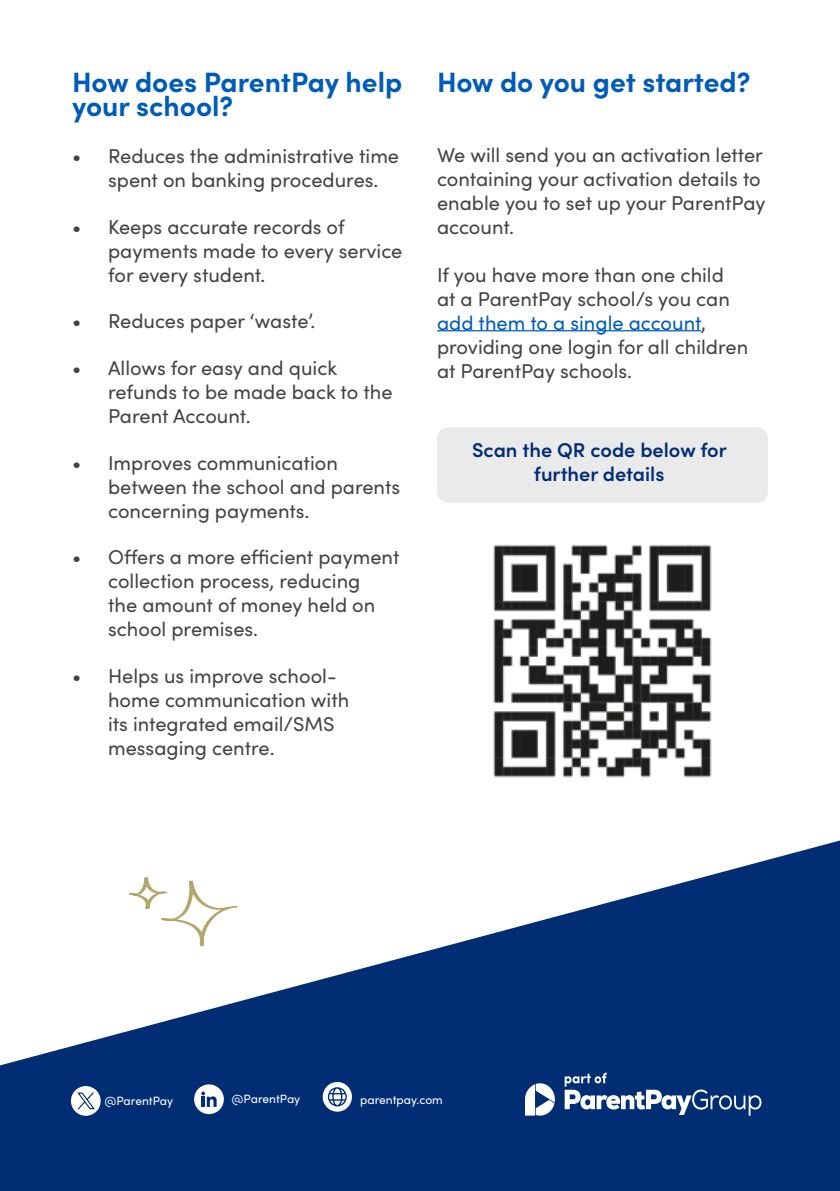
<style>
.page{position:relative;width:840px;height:1191px;background:#fff}
.page>*{position:absolute;margin:0;border:0;box-sizing:border-box;transform-origin:0 0}
.Body_copy{font:700 28px/24px "Sofia Pro";color:#005cba}
.Heading_1{font:700 28px "Sofia Pro";letter-spacing:-.005em;color:#005cb9}
.Heading_1-2{font:20px/24px "Sofia Pro";color:#444}
.t1{font:600 20px "Sofia Pro";color:#002d74}
.Body_copy-2{font:12px "Sofia Pro";color:#fff}
.s1{color:#005cb9}
</style>
<div class="page">
<svg style="left:0;top:840px;width:839px;height:351px;fill:#002d74"></svg>
<div style="left:71px;top:1086px;width:30px;height:29px;background:#fff;border-radius:50%"></div>
<svg style="left:77px;top:1092px;width:18px;height:17px"></svg>
<div style="left:194px;top:1084px;width:30px;height:30px;background:#fff;border-radius:50%"></div>
<svg style="left:201px;top:1091px;width:15px;height:16px"></svg>
<svg style="left:322px;top:1082px;width:30px;height:29px"></svg>
<svg style="left:328px;top:1087px;width:18px;height:19px"></svg>
<hr style="left:437px;top:330px;width:263px;height:1px;background:#005cb9">
<div style="left:437px;top:427px;width:330px;height:76px;background:#ebeaeb;border-radius:11px"></div>
<img style="left:493px;top:544px;width:219px;height:234px">
<svg style="left:564px;top:1072px;width:197px;height:43px"></svg>
<svg style="left:524px;top:1082px;width:31px;height:34px"></svg>
<svg style="left:128px;top:877px;width:109px;height:69px"></svg>
<p class="Body_copy" style="left:72px;top:68px;width:331px">How does ParentPay help your school?</p>
<p class="Heading_1-2" style="left:108px;top:143px;width:292px;text-indent:-36px">• Reduces the administrative time spent on banking procedures.</p>
<p class="Heading_1-2" style="left:108px;top:213px;width:296px;text-indent:-36px">• Keeps accurate records of payments made to every service for every student.</p>
<p class="Heading_1-2" style="left:72px;top:308px;width:245px">• Reduces paper ‘waste’.</p>
<p class="Heading_1-2" style="left:108px;top:355px;width:286px;text-indent:-36px">• Allows for easy and quick refunds to be made back to the<br>Parent Account.</p>
<p class="Heading_1-2" style="left:108px;top:449px;width:293px;text-indent:-36px">• Improves communication between the school and parents concerning payments.</p>
<p class="Heading_1-2" style="left:108px;top:544px;width:292px;text-indent:-36px">• Offers a more efficient payment collection process, reducing<br>the amount of money held on school premises.</p>
<p class="Heading_1-2" style="left:108px;top:663px;width:242px;text-indent:-36px">• Helps us improve school&shy;home communication with its integrated email/SMS messaging centre.</p>
<p class="Heading_1" style="left:437px;top:61px;width:315px">How do you get started?</p>
<p class="Heading_1-2" style="left:437px;top:141px;width:330px">We will send you an activation letter containing your activation details to enable you to set up your ParentPay account.</p>
<p class="Heading_1-2" style="left:437px;top:261px;width:312px">If you have more than one child<br>at a ParentPay school/s you can <span class="s1">add them to a single account</span>, providing one login for all children at ParentPay schools.</p>
<p class="t1" style="left:472px;top:435px;width:256px">Scan the QR code below for</p>
<p class="t1" style="left:533px;top:459px;width:132px">further details</p>
<p class="Body_copy-2" style="left:104px;top:1091px;width:70px">@ParentPay</p>
<p class="Body_copy-2" style="left:231px;top:1090px;width:70px">@ParentPay</p>
<p class="Body_copy-2" style="left:360px;top:1090px;width:84px">parentpay.com</p>
</div>
